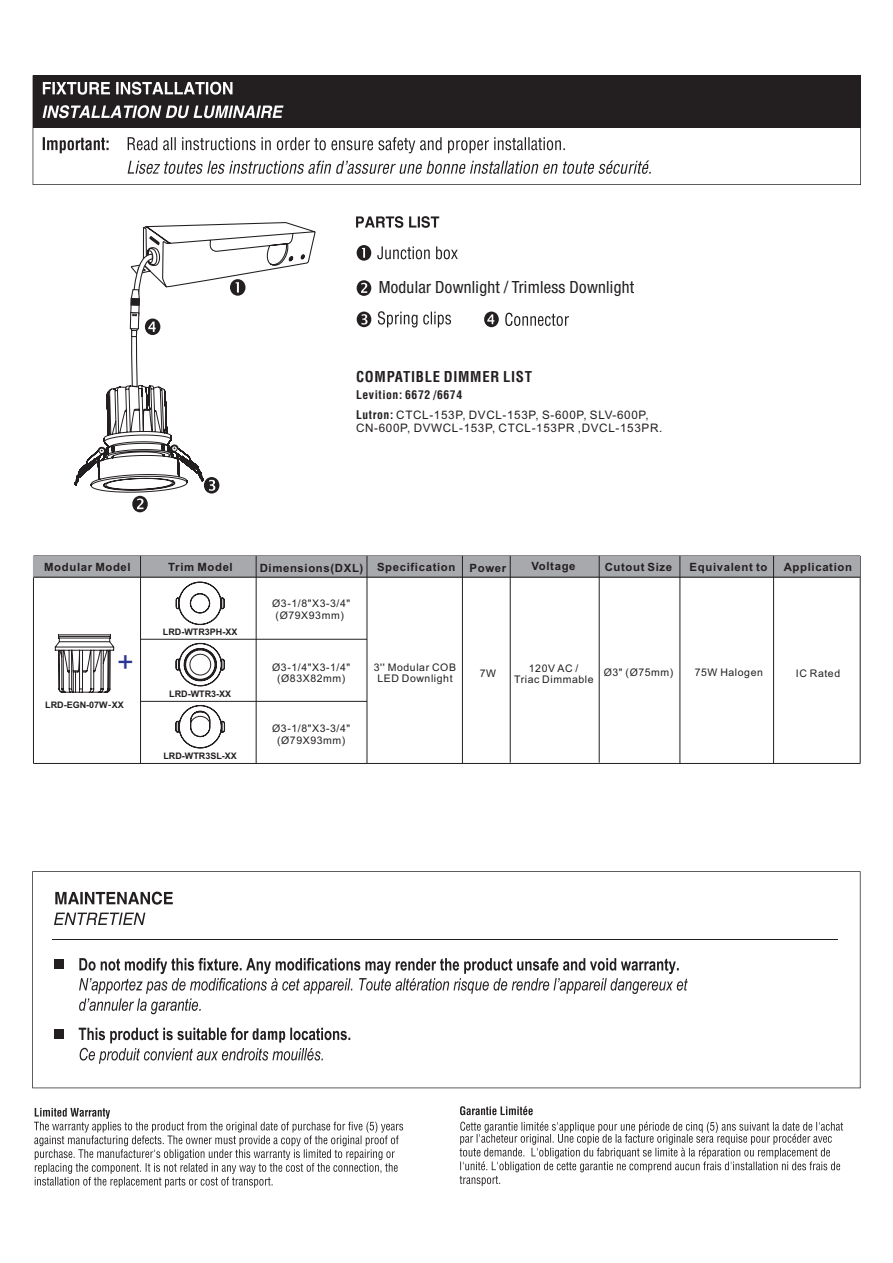
<style>
.page{position:relative;width:893px;height:1263px;background:#fff}
.page>*{position:absolute;margin:0;border:0;box-sizing:border-box;transform-origin:0 0}
.t1{font:28.5px "Arial";color:#2c3695}
.t2{font:condensed 16.8px "Helvetica Neue LT Pro";letter-spacing:.015em;color:#231f20}
.t3{font:700 14.55px "Arial";letter-spacing:.05em;color:#231f20}
.t4{font:11.7px/13.5px "Arial";letter-spacing:.055em;color:#231f20}
.t5{font:700 11.7px "Arial";letter-spacing:.05em;color:#231f20}
.t6{font:700 11.4px "Arial";letter-spacing:.055em;color:#231f20}
.t7{font:10.5px/11.7px "Arial";letter-spacing:.055em;color:#231f20;text-align:center}
.t8{font:700 9px "Arial";color:#231f20}
.s1{font-weight:700}
.s2{font-family:"Microsoft Ya Hei"}
</style>
<div class="page">
<svg style="left:33px;top:75px;width:828px;height:110px"></svg>
<hr style="left:33px;top:127px;width:827px;height:1px;background:#231f20">
<svg style="left:32px;top:871px;width:828px;height:217px"></svg>
<div style="left:54px;top:959px;width:9px;height:10px;background:#231f20"></div>
<svg style="left:79px;top:958px;width:609px;height:56px"></svg>
<div style="left:54px;top:1029px;width:9px;height:10px;background:#231f20"></div>
<hr style="left:52px;top:939px;width:786px;height:1px;background:#231f20">
<svg style="left:55px;top:891px;width:118px;height:14px"></svg>
<svg style="left:54px;top:912px;width:91px;height:13px"></svg>
<svg style="left:460px;top:1106px;width:73px;height:9px"></svg>
<svg style="left:34px;top:1108px;width:369px;height:79px"></svg>
<svg style="left:460px;top:1122px;width:383px;height:64px"></svg>
<svg style="left:79px;top:1027px;width:271px;height:37px"></svg>
<svg style="left:74px;top:222px;width:242px;height:290px"></svg>
<svg style="left:356px;top:216px;width:83px;height:12px"></svg>
<svg style="left:357px;top:245px;width:14px;height:16px"></svg>
<svg style="left:377px;top:246px;width:81px;height:13px"></svg>
<svg style="left:357px;top:280px;width:14px;height:16px"></svg>
<svg style="left:357px;top:312px;width:14px;height:15px"></svg>
<svg style="left:378px;top:311px;width:73px;height:16px"></svg>
<svg style="left:484px;top:312px;width:15px;height:15px"></svg>
<svg style="left:505px;top:313px;width:64px;height:13px"></svg>
<hr style="left:860px;top:556px;width:1px;height:207px;background:#231f20">
<hr style="left:33px;top:555px;width:827px;height:1px;background:#231f20">
<hr style="left:33px;top:556px;width:1px;height:207px;background:#231f20">
<div style="left:33px;top:556px;width:827px;height:21px;background:#a8a9ad"></div>
<hr style="left:33px;top:577px;width:827px;height:1px;background:#231f20">
<hr style="left:141px;top:701px;width:226px;height:1px;background:#231f20">
<hr style="left:141px;top:639px;width:226px;height:1px;background:#231f20">
<svg style="left:33px;top:763px;width:828px;height:1px"></svg>
<hr style="left:367px;top:556px;width:1px;height:207px;background:#231f20">
<hr style="left:462px;top:556px;width:1px;height:207px;background:#231f20">
<hr style="left:510px;top:556px;width:1px;height:207px;background:#231f20">
<hr style="left:599px;top:556px;width:1px;height:207px;background:#231f20">
<hr style="left:140px;top:556px;width:1px;height:207px;background:#231f20">
<hr style="left:679px;top:556px;width:1px;height:207px;background:#231f20">
<hr style="left:773px;top:556px;width:1px;height:207px;background:#231f20">
<hr style="left:256px;top:556px;width:1px;height:207px;background:#231f20">
<svg style="left:176px;top:581px;width:49px;height:44px"></svg>
<svg style="left:175px;top:643px;width:50px;height:43px"></svg>
<svg style="left:175px;top:705px;width:50px;height:43px"></svg>
<svg style="left:54px;top:634px;width:61px;height:59px"></svg>
<h2 class="t2" style="left:379px;top:281px;width:257px">Modular Downlight / Trimless Downlight</h2>
<h3 class="t3" style="left:356px;top:368px;width:177px">COMPATIBLE DIMMER LIST</h3>
<p class="t4" style="left:356px;top:409px;width:308px"><span class="s1">Lutron:</span> CTCL-153P, DVCL-153P, S-600P, SLV-600P,<br>CN-600P, DVWCL-153P, CTCL-153PR ,DVCL-153PR.</p>
<p class="t5" style="left:356px;top:387px;width:108px">Levition: 6672 /6674</p>
<p class="t6" style="left:377px;top:562px;width:131px">Specification Power</p>
<p class="t6" style="left:531px;top:562px;width:46px">Voltage</p>
<p class="t6" style="left:44px;top:563px;width:88px">Modular Model</p>
<p class="t6" style="left:605px;top:563px;width:69px">Cutout Size</p>
<p class="t6" style="left:784px;top:562px;width:70px">Application</p>
<p class="t6" style="left:690px;top:562px;width:79px">Equivalent to</p>
<p class="t6" style="left:168px;top:562px;width:66px">Trim Model</p>
<p class="t6" style="left:260px;top:563px;width:105px">Dimensions(DXL)</p>
<h1 class="t1" style="left:117px;top:651px;width:18px">+</h1>
<p class="t8" style="left:45px;top:701px;width:80px">LRD-EGN-07W<span class="s2">-</span>XX</p>
<p class="t8" style="left:163px;top:628px;width:76px">LRD-WTR3PH-XX</p>
<p class="t8" style="left:169px;top:691px;width:63px">LRD-WTR3-XX</p>
<p class="t8" style="left:163px;top:752px;width:75px">LRD-WTR3SL-XX</p>
<p class="t7" style="left:272px;top:599px;width:80px">Ø3-1/8"X3-3/4" (Ø79X93mm)</p>
<p class="t7" style="left:272px;top:662px;width:80px">Ø3-1/4"X3-1/4" (Ø83X82mm)</p>
<p class="t7" style="left:272px;top:723px;width:80px">Ø3-1/8"X3-3/4" (Ø79X93mm)</p>
<p class="t7" style="left:374px;top:662px;width:84px">3'' Modular COB<br>LED Downlight</p>
<p class="t7" style="left:514px;top:663px;width:81px">120V AC /<br>Triac Dimmable</p>
<p class="t7" style="left:480px;top:669px;width:18px">7W</p>
<p class="t7" style="left:604px;top:668px;width:71px">Ø3" (Ø75mm)</p>
<p class="t7" style="left:796px;top:669px;width:46px">IC Rated</p>
<p class="t7" style="left:695px;top:668px;width:70px">75W Halogen</p>
</div>
